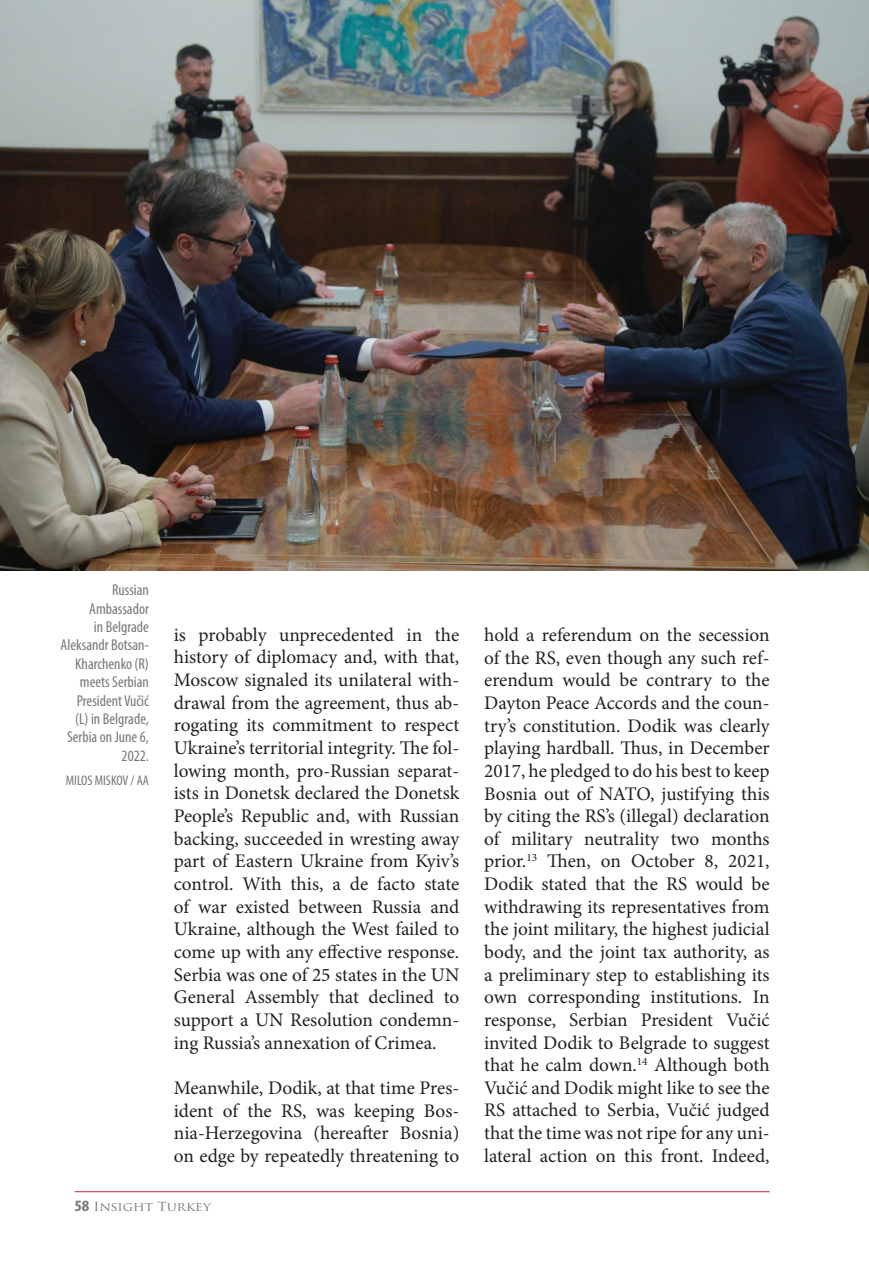
<style>
.page{position:relative;width:869px;height:1261px;background:#fff}
.page>*{position:absolute;margin:0;border:0;box-sizing:border-box;transform-origin:0 0}
.t1{font:19.25px/22.6px "Minion Pro";color:#231f20;text-align:justify}
.t2{font:condensed 15.75px/18.4px "Myriad Pro";color:#76787b;text-align:right}
.t3{font:condensed 14px "Myriad Pro";color:#76787b}
.t4{font:12.25px "Trajan Pro";color:#76787b;scale:1.11 1}
.s1{font-family:"Myriad Pro";font-weight:700;font-stretch:condensed;font-size:15.75px}
</style>
<div class="page">
<hr style="left:74px;top:1190px;width:695px;height:1px;background:#d1232a">
<img style="left:0;top:0;width:868px;height:570px">
<p class="t2" style="left:61px;top:580px;width:90px">Russian<br>Ambassador<br>in Belgrade<br>Aleksandr Botsan-<br>Kharchenko (R) meets Serbian<br>President Vučić (L) in Belgrade,<br>Serbia on June 6,<br>2022.</p>
<p class="t3" style="left:66px;top:771px;width:85px">MILOS MISKOV / AA</p>
<p class="t1" style="left:174px;top:623px;width:287px">is probably unprecedented in the history of diplomacy and, with that, Moscow signaled its unilateral with&shy;drawal from the agreement, thus ab&shy;rogating its commitment to respect Ukraine’s territorial integrity. The fol&shy;lowing month, pro-Russian separat&shy;ists in Donetsk declared the Donetsk People’s Republic and, with Russian backing, succeeded in wresting away part of Eastern Ukraine from Kyiv’s control. With this, a de facto state of war existed between Russia and Ukraine, although the West failed to come up with any effective response.<br>Serbia was one of 25 states in the UN General Assembly that declined to support a UN Resolution condemn&shy;ing Russia’s annexation of Crimea.</p>
<p class="t1" style="left:174px;top:1076px;width:287px">Meanwhile, Dodik, at that time Pres&shy;ident of the RS, was keeping Bos&shy;nia-Herzegovina (hereafter Bosnia) on edge by repeatedly threatening to</p>
<p class="t4" style="left:74px;top:1198px;width:124px"><span class="s1">58</span> Insight Turkey</p>
<p class="t1" style="left:484px;top:623px;width:287px">hold a referendum on the secession of the RS, even though any such ref&shy;erendum would be contrary to the Dayton Peace Accords and the coun&shy;try’s constitution. Dodik was clearly playing hardball. Thus, in December 2017, he pledged to do his best to keep Bosnia out of NATO, justifying this by citing the RS’s (illegal) declaration of military neutrality two months prior.<sup>13</sup> Then, on October 8, 2021, Dodik stated that the RS would be withdrawing its representatives from the joint military, the highest judicial body, and the joint tax authority, as a preliminary step to establishing its own corresponding institutions. In response, Serbian President Vučić invited Dodik to Belgrade to suggest that he calm down.<sup>14</sup> Although both Vučić and Dodik might like to see the RS attached to Serbia, Vučić judged that the time was not ripe for any uni&shy;lateral action on this front. Indeed,</p>
</div>
